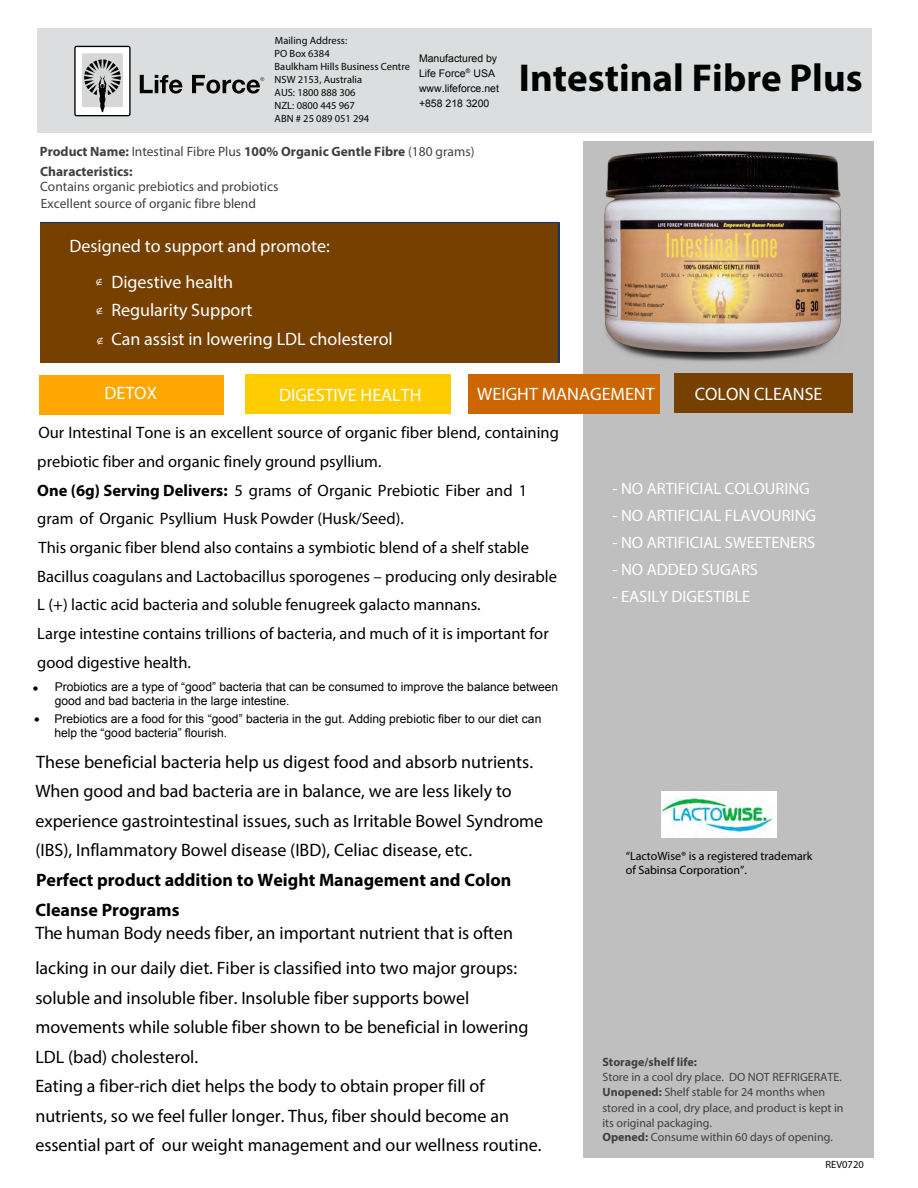
<style>
.page{position:relative;width:918px;height:1188px;background:#fff}
.page>*{position:absolute;margin:0;border:0;box-sizing:border-box;transform-origin:0 0}
.t1{font:700 39px "Myriad Pro";color:#010202}
.t2{font:18px/29.5px "Myriad Pro";color:#000}
.t3{font:18px/36.3px "Myriad Pro";color:#fff}
.t4{font:700 18px/29.5px "Myriad Pro";color:#000}
.t5{font:16.5px/28.7px "Myriad Pro";color:#000}
.t6{font:16.5px "Myriad Pro";color:#fff}
.t7{font:700 13.5px/20.9px "Myriad Pro";color:#404040}
.t8{font:13.5px/17px "Myriad Pro";color:#404040}
.t9{font:12px/14.4px "Arial";color:#000}
.t10{font:12px/15px "Myriad Pro";color:#404040}
.t11{font:12px/14.4px "Myriad Pro";color:#000}
.t12{font:700 12px "Myriad Pro";color:#404040}
.t13{font:10.5px/12.9px "Myriad Pro";color:#040503}
.t14{font:10.5px/15.3px "Arial";color:#050504}
.s1{font-weight:400}
.s2{font-weight:700}
</style>
<div class="page">
<div style="left:584px;top:142px;width:289px;height:1015px;background:#bfbfbf"></div>
<div style="left:469px;top:374px;width:190px;height:40px;background:#c60"></div>
<div style="left:40px;top:375px;width:183px;height:40px;background:#ffa700"></div>
<div style="left:37px;top:28px;width:835px;height:105px;background:#dcddde"></div>
<svg style="left:74px;top:46px;width:57px;height:70px"></svg>
<svg style="left:140px;top:75px;width:43px;height:19px"></svg>
<svg style="left:192px;top:75px;width:72px;height:19px"></svg>
<div style="left:245px;top:375px;width:206px;height:39px;background:#fc0"></div>
<div style="left:41px;top:221px;width:518px;height:141px;background:#764000"></div>
<img style="left:662px;top:792px;width:114px;height:45px">
<div style="left:675px;top:374px;width:177px;height:39px;background:#764000"></div>
<img style="left:602px;top:148px;width:242px;height:214px">
<svg style="left:96px;top:279px;width:6px;height:7px"></svg>
<svg style="left:97px;top:307px;width:5px;height:8px"></svg>
<svg style="left:97px;top:337px;width:6px;height:8px"></svg>
<p class="t13" style="left:275px;top:34px;width:137px">Mailing Address:<br>PO Box 6384<br>Baulkham Hills Business Centre<br>NSW 2153, Australia<br>AUS: 1800 888 306<br>NZL: 0800 445 967<br>ABN # 25 089 051 294</p>
<p class="t7" style="left:40px;top:140px;width:436px">Product Name: <span class="s1">Intestinal Fibre Plus</span> 100% Organic Gentle Fibre <span class="s1">(180 grams)<br></span>Characteristics:</p>
<p class="t8" style="left:40px;top:178px;width:240px">Contains organic prebiotics and probiotics<br>Excellent source of organic fibre blend</p>
<p class="t14" style="left:419px;top:50px;width:81px">Manufactured by<br>Life Force<sup>®</sup> USA www.lifeforce.net +858 218 3200</p>
<p class="t3" style="left:111px;top:228px;width:220px;text-indent:-42px">Designed to support and promote:<br>Digestive health</p>
<p class="t3" style="left:111px;top:296px;width:283px;line-height:28px">Regularity Support<br>Can assist in lowering LDL cholesterol</p>
<h1 class="t1" style="left:519px;top:52px;width:345px">Intestinal Fibre Plus</h1>
<p class="t3" style="left:105px;top:374px;width:54px">DETOX</p>
<p class="t3" style="left:279px;top:376px;width:144px">DIGESTIVE HEALTH</p>
<p class="t3" style="left:477px;top:376px;width:179px">WEIGHT MANAGEMENT</p>
<p class="t3" style="left:695px;top:376px;width:129px">COLON CLEANSE</p>
<p class="t5" style="left:37px;top:418px;width:523px">Our Intestinal Tone is an excellent source of organic fiber blend, containing prebiotic fiber and organic finely ground psyllium.<br><span class="s2">One (6g) Serving Delivers:</span> 5 grams of Organic Prebiotic Fiber and 1 gram of Organic Psyllium Husk Powder (Husk/Seed).<br>This organic fiber blend also contains a symbiotic blend of a shelf stable Bacillus coagulans and Lactobacillus sporogenes – producing only desirable L (+) lactic acid bacteria and soluble fenugreek galacto mannans.<br>Large intestine contains trillions of bacteria, and much of it is important for good digestive health.</p>
<p class="t9" style="left:55px;top:679px;width:505px;text-indent:-22px">• Probiotics are a type of “good” bacteria that can be consumed to improve the balance between good and bad bacteria in the large intestine.</p>
<p class="t9" style="left:54px;top:711px;width:488px;text-indent:-20px">• Prebiotics are a food for this “good” bacteria in the gut. Adding prebiotic fiber to our diet can help the “good bacteria” flourish.</p>
<p class="t2" style="left:35px;top:747px;width:510px">These beneficial bacteria help us digest food and absorb nutrients.<br>When good and bad bacteria are in balance, we are less likely to experience gastrointestinal issues, such as Irritable Bowel Syndrome (IBS), Inflammatory Bowel disease (IBD), Celiac disease, etc.</p>
<p class="t4" style="left:35px;top:865px;width:477px">Perfect product addition to Weight Management and Colon<br>Cleanse Programs</p>
<p class="t2" style="left:35px;top:915px;width:483px;line-height:35px">The human Body needs fiber, an important nutrient that is often lacking in our daily diet. Fiber is classified into two major groups:</p>
<p class="t2" style="left:35px;top:983px;width:508px">soluble and insoluble fiber. Insoluble fiber supports bowel movements while soluble fiber shown to be beneficial in lowering LDL (bad) cholesterol.<br>Eating a fiber-rich diet helps the body to obtain proper fill of nutrients, so we feel fuller longer. Thus, fiber should become an essential part of our weight management and our wellness routine.</p>
<p class="t6" style="left:613px;top:478px;width:199px">- NO ARTIFICIAL COLOURING</p>
<p class="t6" style="left:613px;top:505px;width:205px">- NO ARTIFICIAL FLAVOURING</p>
<p class="t6" style="left:613px;top:532px;width:204px">- NO ARTIFICIAL SWEETENERS</p>
<p class="t6" style="left:613px;top:560px;width:147px">- NO ADDED SUGARS</p>
<p class="t6" style="left:613px;top:586px;width:139px">- EASILY DIGESTIBLE</p>
<p class="t11" style="left:626px;top:848px;width:188px">“LactoWise® is a registered trademark of Sabinsa Corporation”.</p>
<p class="t12" style="left:603px;top:1055px;width:96px">Storage/shelf life:</p>
<p class="t10" style="left:603px;top:1070px;width:242px">Store in a cool dry place. DO NOT REFRIGERATE.<br><span class="s2">Unopened:</span> Shelf stable for 24 months when stored in a cool, dry place, and product is kept in its original packaging.<br><span class="s2">Opened:</span> Consume within 60 days of opening.</p>
<p class="t13" style="left:826px;top:1158px;width:40px">REV0720</p>
</div>
